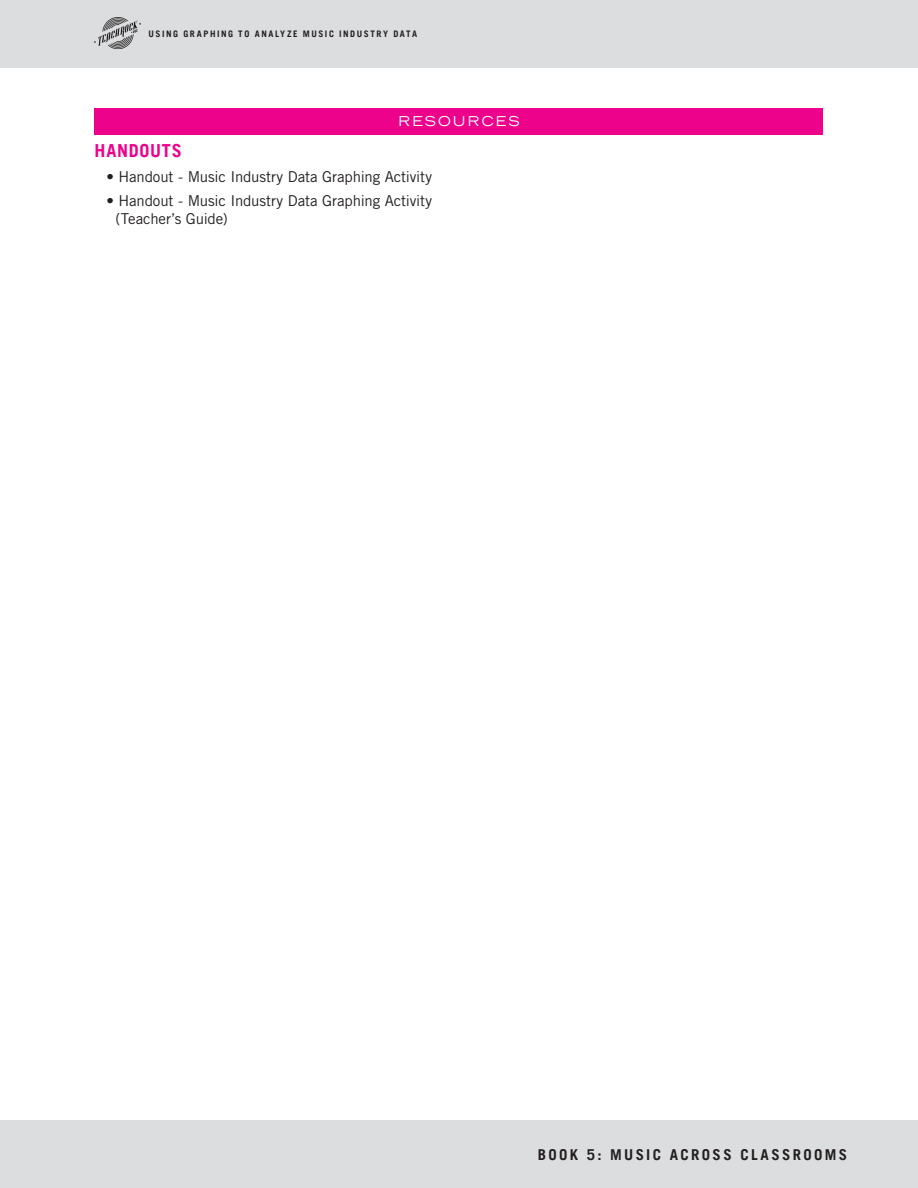
<style>
.page{position:relative;width:918px;height:1188px;background:#fff}
.page>*{position:absolute;margin:0;border:0;box-sizing:border-box;transform-origin:0 0}
.RESOURCES_BULLETS{font:700 18px "Trade Gothic LT";letter-spacing:.045em;color:#ed028c}
.t1{font:15px/18px "Trade Gothic LT Std";letter-spacing:-.01em;color:#231f20}
.t2{font:700 15px "Trade Gothic LT";letter-spacing:.16em;color:#231f20}
.HEADER_IN_PINK_BAR{font:expanded 13.5px "Trade Gothic LT";letter-spacing:.15em;color:#fff}
.t3{font:700 9px "Trade Gothic LT";letter-spacing:.175em;color:#231f20}
</style>
<div class="page">
<div style="left:0;top:0;width:918px;height:68px;background:#dcdddf"></div>
<img style="left:94px;top:18px;width:46px;height:30px">
<div style="left:0;top:1120px;width:918px;height:68px;background:#dcdddf"></div>
<div style="left:94px;top:108px;width:730px;height:27px;background:#ed028c"></div>
<p class="t3" style="left:148px;top:28px;width:270px">USING GRAPHING TO ANALYZE MUSIC INDUSTRY DATA</p>
<p class="HEADER_IN_PINK_BAR" style="left:398px;top:113px;width:123px">RESOURCES</p>
<p class="RESOURCES_BULLETS" style="left:94px;top:140px;width:89px">HANDOUTS</p>
<p class="t1" style="left:106px;top:167px;width:327px">• Handout - Music Industry Data Graphing Activity</p>
<p class="t1" style="left:116px;top:192px;width:318px;text-indent:-9px">• Handout - Music Industry Data Graphing Activity (Teacher’s Guide)</p>
<p class="t2" style="left:538px;top:1145px;width:311px">BOOK 5: MUSIC ACROSS CLASSROOMS</p>
</div>
